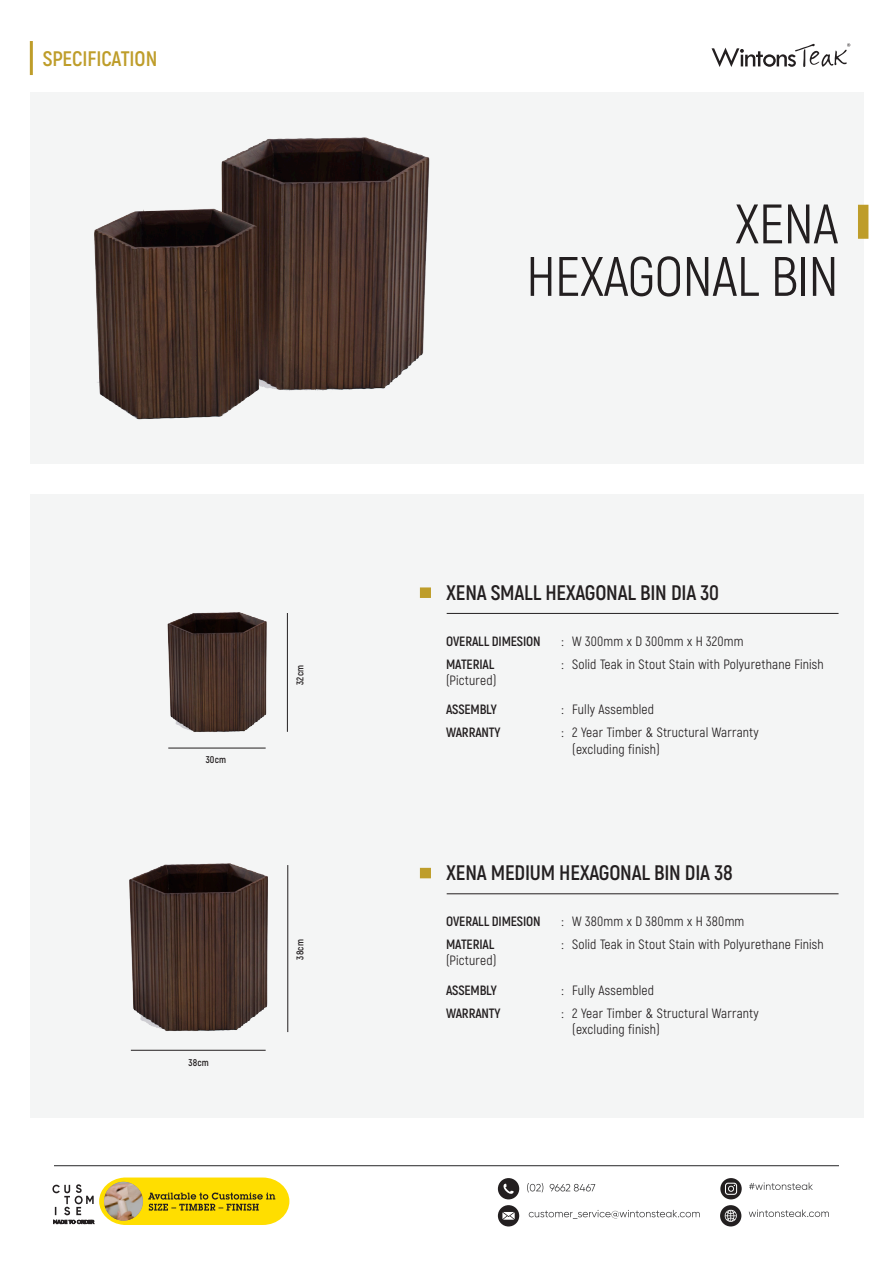
<style>
.page{position:relative;width:893px;height:1263px;background:#fff}
.page>*{position:absolute;margin:0;border:0;box-sizing:border-box;transform-origin:0 0}
.Product_Name{font:55.5px/52.5px "Akrobat";letter-spacing:-.01em;color:#231f20;text-align:right}
.Product_Copy{font:700 21px "Akrobat";letter-spacing:-.01em;color:#231f20}
.t1{font:700 21px "Akrobat";color:#be9d2a}
.Product_Copy-2{font:13.5px/16.5px "Akrobat";letter-spacing:.015em;color:#231f20}
.Product_Copy-3{font:700 13.5px "Akrobat";letter-spacing:-.01em;color:#231f20}
.t2{font:700 9.75px "Akrobat";letter-spacing:.02em;color:#231f20}
</style>
<div class="page">
<div style="left:30px;top:93px;width:833px;height:1025px;background:#f4f5f5"></div>
<hr style="left:447px;top:613px;width:391px;height:1px;background:#231f20">
<hr style="left:447px;top:893px;width:391px;height:1px;background:#231f20">
<svg style="left:711px;top:43px;width:139px;height:24px"></svg>
<hr style="left:30px;top:41px;width:3px;height:34px;background:#be9d2a">
<div style="left:858px;top:205px;width:10px;height:34px;background:#be9d2a"></div>
<div style="left:420px;top:587px;width:11px;height:11px;background:#be9d2a"></div>
<div style="left:420px;top:868px;width:11px;height:10px;background:#be9d2a"></div>
<svg style="left:52px;top:1177px;width:237px;height:48px"></svg>
<hr style="left:54px;top:1165px;width:785px;height:1px;background:#3e3e3f">
<div style="left:498px;top:1178px;width:21px;height:21px;background:#231f20;border-radius:50%"></div>
<svg style="left:503px;top:1184px;width:11px;height:10px"></svg>
<svg style="left:527px;top:1183px;width:68px;height:9px"></svg>
<img style="left:29px;top:43px;width:515px;height:377px">
<img style="left:129px;top:863px;width:139px;height:188px">
<img style="left:167px;top:612px;width:120px;height:136px">
<svg style="left:720px;top:1178px;width:22px;height:21px"></svg>
<svg style="left:725px;top:1183px;width:12px;height:12px"></svg>
<svg style="left:749px;top:1182px;width:64px;height:8px"></svg>
<div style="left:498px;top:1205px;width:21px;height:21px;background:#231f20;border-radius:50%"></div>
<svg style="left:502px;top:1212px;width:13px;height:8px"></svg>
<svg style="left:529px;top:1210px;width:171px;height:9px"></svg>
<div style="left:720px;top:1205px;width:21px;height:21px;background:#231f20;border-radius:50%"></div>
<svg style="left:724px;top:1209px;width:13px;height:13px"></svg>
<svg style="left:749px;top:1209px;width:80px;height:8px"></svg>
<hr style="left:287px;top:865px;width:1px;height:167px;background:#231f20">
<hr style="left:168px;top:748px;width:98px;height:1px;background:#231f20">
<hr style="left:131px;top:1050px;width:135px;height:1px;background:#231f20">
<hr style="left:287px;top:613px;width:1px;height:119px;background:#231f20">
<div style="left:30px;top:464px;width:843px;height:30px;background:#fff"></div>
<p class="t1" style="left:43px;top:45px;width:116px">SPECIFICATION</p>
<p class="t2" style="left:206px;top:754px;width:22px">30cm</p>
<p class="t2" style="left:188px;top:1057px;width:22px">38cm</p>
<p class="t2" style="left:294px;top:685px;width:21px;rotate:-90deg">32cm</p>
<p class="t2" style="left:294px;top:960px;width:22px;rotate:-90deg">38cm</p>
<p class="Product_Name" style="left:526px;top:198px;width:314px">XENA<br>HEXAGONAL BIN</p>
<p class="Product_Copy" style="left:446px;top:579px;width:274px">XENA SMALL HEXAGONAL BIN DIA 30</p>
<p class="Product_Copy-3" style="left:446px;top:632px;width:96px">OVERALL DIMESION</p>
<p class="Product_Copy-2" style="left:562px;top:633px;width:184px">: W 300mm x D 300mm x H 320mm</p>
<p class="Product_Copy-3" style="left:446px;top:655px;width:50px">MATERIAL</p>
<p class="Product_Copy-2" style="left:562px;top:655px;width:264px">: Solid Teak in Stout Stain with Polyurethane Finish</p>
<p class="Product_Copy-2" style="left:446px;top:672px;width:52px">(Pictured)</p>
<p class="Product_Copy-3" style="left:446px;top:701px;width:52px">ASSEMBLY</p>
<p class="Product_Copy-2" style="left:562px;top:701px;width:94px">: Fully Assembled</p>
<p class="Product_Copy-3" style="left:446px;top:724px;width:56px">WARRANTY</p>
<p class="Product_Copy-2" style="left:572px;top:724px;width:188px;text-indent:-11px">: 2 Year Timber &amp; Structural Warranty (excluding finish)</p>
<p class="Product_Copy" style="left:446px;top:860px;width:288px">XENA MEDIUM HEXAGONAL BIN DIA 38</p>
<p class="Product_Copy-3" style="left:446px;top:913px;width:96px">OVERALL DIMESION</p>
<p class="Product_Copy-2" style="left:562px;top:913px;width:184px">: W 380mm x D 380mm x H 380mm</p>
<p class="Product_Copy-3" style="left:446px;top:936px;width:50px">MATERIAL</p>
<p class="Product_Copy-2" style="left:562px;top:936px;width:264px">: Solid Teak in Stout Stain with Polyurethane Finish</p>
<p class="Product_Copy-2" style="left:446px;top:952px;width:52px">(Pictured)</p>
<p class="Product_Copy-3" style="left:446px;top:981px;width:52px">ASSEMBLY</p>
<p class="Product_Copy-2" style="left:562px;top:982px;width:94px">: Fully Assembled</p>
<p class="Product_Copy-3" style="left:446px;top:1004px;width:56px">WARRANTY</p>
<p class="Product_Copy-2" style="left:572px;top:1004px;width:188px;text-indent:-11px">: 2 Year Timber &amp; Structural Warranty (excluding finish)</p>
</div>
